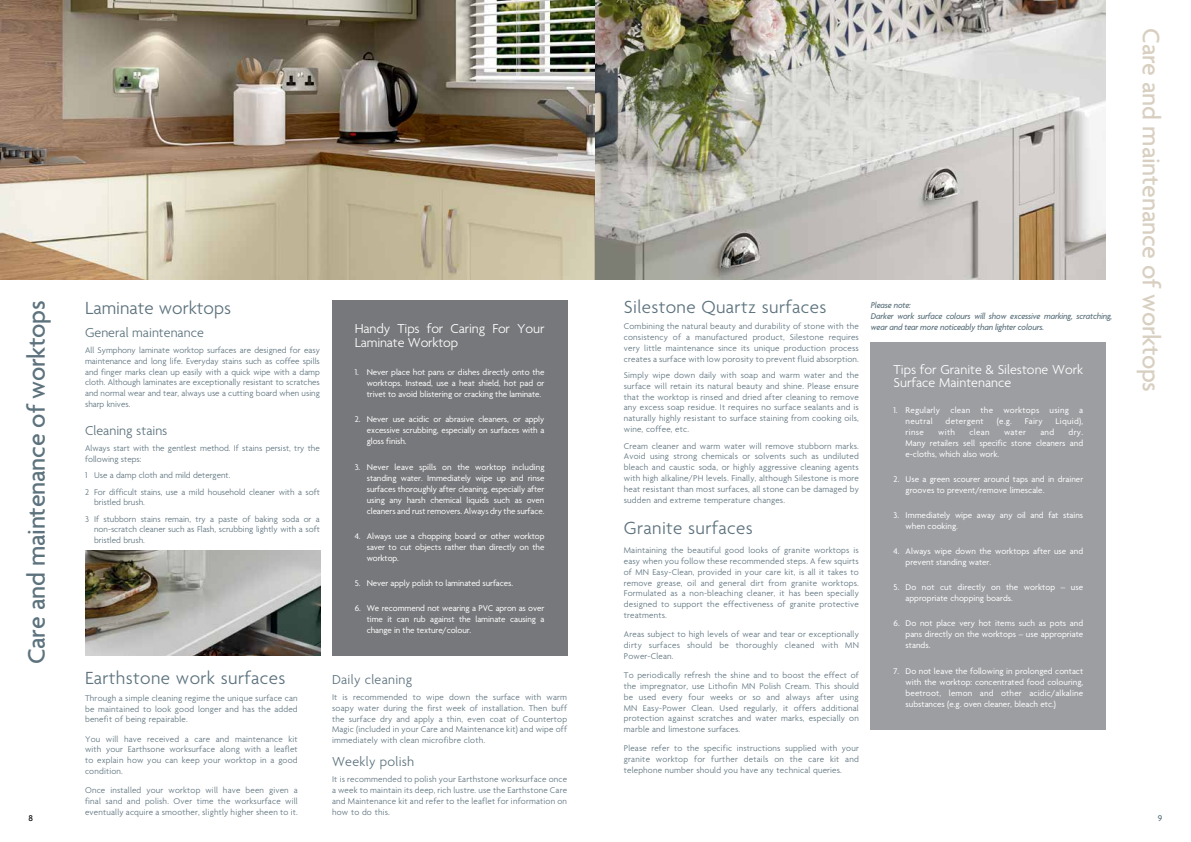
<style>
.page{position:relative;width:1191px;height:842px;background:#fff}
.page>*{position:absolute;margin:0;border:0;box-sizing:border-box;transform-origin:0 0}
.t1{font:500 26px "Agenda";letter-spacing:-.01em;color:#5c727d}
.t2{font:500 26px "Agenda";letter-spacing:-.01em;color:#d8cfc0}
.t3{font:300 19px "Agenda";letter-spacing:.02em;color:#5c727d}
.t4{font:300 19px "Agenda";color:#5c727d}
.t5{font:300 14px/14px "Agenda";color:#fff}
.t6{font:300 14px "Agenda";color:#5c727d}
.t7{font:300 14px "Agenda";letter-spacing:.02em;color:#5c727d}
.t8{font:300 9px/10.8px "Agenda";letter-spacing:.02em;color:#5c727d;text-align:justify}
.t9{font:9px/11px "Agenda";color:#fff;text-align:justify}
.t10{font:300 9px/16.4px "Agenda";color:#5c727d}
.t11{font:italic 500 9px/10.8px "Agenda";letter-spacing:-.02em;color:#5c727d;scale:.94 1}
.t12{font:9px/11px "Agenda";letter-spacing:.025em;color:#fff}
.t13{font:9px "Agenda";letter-spacing:.03em;color:#fff}
.t14{font:500 9px "Agenda";color:#000}
.t15{font:500 9px "Agenda";color:#5c727d}
</style>
<div class="page">
<img style="left:0;top:0;width:1106px;height:279px">
<div style="left:332px;top:300px;width:235px;height:356px;background:#77787b"></div>
<div style="left:871px;top:342px;width:235px;height:387px;background:#9c9ea1"></div>
<img style="left:85px;top:551px;width:235px;height:105px">
<h1 class="t2" style="left:1165px;top:28px;width:365px;rotate:90deg">Care and maintenance of worktops</h1>
<h2 class="t3" style="left:624px;top:296px;width:204px">Silestone Quartz surfaces</h2>
<p class="t8" style="left:624px;top:321px;width:236px">Combining the natural beauty and durability of stone with the consistency of a manufactured product, Silestone requires very little maintenance since its unique production process creates a surface with low porosity to prevent fluid absorption.</p>
<p class="t8" style="left:624px;top:370px;width:236px">Simply wipe down daily with soap and warm water and the surface will retain its natural beauty and shine. Please ensure that the worktop is rinsed and dried after cleaning to remove any excess soap residue. It requires no surface sealants and is naturally highly resistant to surface staining from cooking oils, wine, coffee, etc.</p>
<p class="t8" style="left:624px;top:441px;width:236px">Cream cleaner and warm water will remove stubborn marks.<br>Avoid using strong chemicals or solvents such as undiluted bleach and caustic soda, or highly aggressive cleaning agents with high alkaline/PH levels. Finally, although Silestone is more heat resistant than most surfaces, all stone can be damaged by sudden and extreme temperature changes.</p>
<h2 class="t3" style="left:624px;top:517px;width:130px">Granite surfaces</h2>
<p class="t8" style="left:624px;top:545px;width:236px">Maintaining the beautiful good looks of granite worktops is easy when you follow these recommended steps. A few squirts of MN Easy-Clean, provided in your care kit, is all it takes to remove grease, oil and general dirt from granite worktops.<br>Formulated as a non-bleaching cleaner, it has been specially designed to support the effectiveness of granite protective treatments.</p>
<p class="t8" style="left:624px;top:629px;width:237px">Areas subject to high levels of wear and tear or exceptionally dirty surfaces should be thoroughly cleaned with MN Power-Clean.</p>
<p class="t8" style="left:624px;top:670px;width:236px">To periodically refresh the shine and to boost the effect of the impregnator, use Lithofin MN Polish Cream. This should be used every four weeks or so and always after using MN Easy-Power Clean. Used regularly, it offers additional protection against scratches and water marks, especially on marble and limestone surfaces.</p>
<p class="t8" style="left:624px;top:744px;width:237px">Please refer to the specific instructions supplied with your granite worktop for further details on the care kit and telephone number should you have any technical queries.</p>
<h2 class="t4" style="left:85px;top:298px;width:147px">Laminate worktops</h2>
<h3 class="t6" style="left:85px;top:325px;width:120px">General maintenance</h3>
<p class="t8" style="left:85px;top:345px;width:236px">All Symphony laminate worktop surfaces are designed for easy maintenance and long life. Everyday stains such as coffee spills and finger marks clean up easily with a quick wipe with a damp cloth. Although laminates are exceptionally resistant to scratches and normal wear and tear, always use a cutting board when using sharp knives.</p>
<h3 class="t6" style="left:85px;top:423px;width:84px">Cleaning stains</h3>
<p class="t10" style="left:85px;top:443px;width:236px;line-height:10.8px">Always start with the gentlest method. If stains persist, try the following steps:</p>
<p class="t10" style="left:85px;top:468px;width:236px">1 Use a damp cloth and mild detergent.<br>2 For difficult stains, use a mild household cleaner with a soft</p>
<p class="t10" style="left:85px;top:495px;width:236px;text-indent:9px">bristled brush.<br>3 If stubborn stains remain, try a paste of baking soda or a</p>
<p class="t10" style="left:94px;top:525px;width:227px;line-height:10.7px">non-scratch cleaner such as Flash, scrubbing lightly with a soft bristled brush.</p>
<h1 class="t1" style="left:23px;top:664px;width:365px;rotate:-90deg">Care and maintenance of worktops</h1>
<p class="t11" style="left:871px;top:300px;width:258px">Please note:<br>Darker work surface colours will show excessive marking, scratching, wear and tear more noticeably than lighter colours.</p>
<h3 class="t5" style="left:355px;top:323px;width:191px">Handy Tips for Caring For Your<br>Laminate Worktop</h3>
<p class="t9" style="left:367px;top:367px;width:179px;text-indent:-12px">1. Never place hot pans or dishes directly onto the worktops. Instead, use a heat shield, hot pad or trivet to avoid blistering or cracking the laminate.</p>
<p class="t9" style="left:367px;top:415px;width:179px;text-indent:-12px">2. Never use acidic or abrasive cleaners, or apply excessive scrubbing, especially on surfaces with a gloss finish.</p>
<p class="t9" style="left:367px;top:462px;width:179px;text-indent:-12px">3. Never leave spills on the worktop including standing water. Immediately wipe up and rinse surfaces thoroughly after cleaning, especially after using any harsh chemical liquids such as oven cleaners and rust removers. Always dry the surface.</p>
<p class="t9" style="left:367px;top:531px;width:179px;text-indent:-12px">4. Always use a chopping board or other worktop saver to cut objects rather than directly on the worktop.</p>
<p class="t9" style="left:355px;top:578px;width:160px">5. Never apply polish to laminated surfaces.</p>
<p class="t9" style="left:367px;top:603px;width:179px;text-indent:-12px">6. We recommend not wearing a PVC apron as over time it can rub against the laminate causing a change in the texture/colour.</p>
<h3 class="t5" style="left:893px;top:364px;width:191px;line-height:13px">Tips for Granite &amp; Silestone Work<br>Surface Maintenance</h3>
<p class="t12" style="left:905px;top:405px;width:179px;text-indent:-12px">1. Regularly clean the worktops using a neutral</p>
<p class="t13" style="left:945px;top:416px;width:40px">detergent</p>
<p class="t9" style="left:996px;top:416px;width:17px">(e.g.</p>
<p class="t9" style="left:1024px;top:416px;width:19px">Fairy</p>
<p class="t9" style="left:1055px;top:416px;width:29px">Liquid),</p>
<p class="t9" style="left:905px;top:427px;width:179px;text-indent:163px">dry.<br>Many retailers sell specific stone cleaners and e-cloths, which also work.</p>
<p class="t9" style="left:905px;top:474px;width:179px;text-indent:-12px">2. Use a green scourer around taps and in drainer grooves to prevent/remove limescale.</p>
<p class="t9" style="left:905px;top:510px;width:179px;text-indent:-12px">3. Immediately wipe away any oil and fat stains when cooking.</p>
<p class="t9" style="left:905px;top:546px;width:179px;text-indent:-12px">4. Always wipe down the worktops after use and prevent standing water.</p>
<p class="t9" style="left:905px;top:582px;width:179px;text-indent:-12px">5. Do not cut directly on the worktop – use appropriate chopping boards.</p>
<p class="t9" style="left:905px;top:619px;width:179px;text-indent:-12px">6. Do not place very hot items such as pots and pans directly on the worktops – use appropriate stands.</p>
<p class="t9" style="left:905px;top:666px;width:179px;text-indent:-12px">7. Do not leave the following in prolonged contact with the worktop: concentrated food colouring, beetroot, lemon and other acidic/alkaline substances (e.g. oven cleaner, bleach etc.)</p>
<p class="t9" style="left:905px;top:427px;width:20px">rinse</p>
<p class="t9" style="left:938px;top:427px;width:18px">with</p>
<p class="t9" style="left:969px;top:427px;width:22px">clean</p>
<p class="t9" style="left:1004px;top:427px;width:23px">water</p>
<p class="t9" style="left:1040px;top:427px;width:15px">and</p>
<h2 class="t3" style="left:85px;top:668px;width:202px">Earthstone work surfaces</h2>
<p class="t8" style="left:85px;top:693px;width:214px">Through a simple cleaning regime the unique surface can be maintained to look good longer and has the added benefit of being repairable.</p>
<p class="t8" style="left:85px;top:734px;width:214px">You will have received a care and maintenance kit with your Earthsone worksurface along with a leaflet to explain how you can keep your worktop in a good condition.</p>
<p class="t8" style="left:85px;top:786px;width:214px">Once installed your worktop will have been given a final sand and polish. Over time the worksurface will eventually acquire a smoother, slightly higher sheen to it.</p>
<h3 class="t7" style="left:332px;top:671px;width:82px">Daily cleaning</h3>
<p class="t8" style="left:332px;top:692px;width:236px">It is recommended to wipe down the surface with warm soapy water during the first week of installation. Then buff the surface dry and apply a thin, even coat of Countertop Magic (included in your Care and Maintenance kit) and wipe off immediately with clean microfibre cloth.</p>
<h3 class="t7" style="left:332px;top:754px;width:84px">Weekly polish</h3>
<p class="t8" style="left:332px;top:774px;width:236px">It is recommended to polish your Earthstone worksurface once a week to maintain its deep, rich lustre. use the Earthstone Care and Maintenance kit and refer to the leaflet for information on how to do this.</p>
<p class="t14" style="left:28px;top:813px;width:6px">8</p>
<p class="t15" style="left:1158px;top:813px;width:6px">9</p>
</div>
